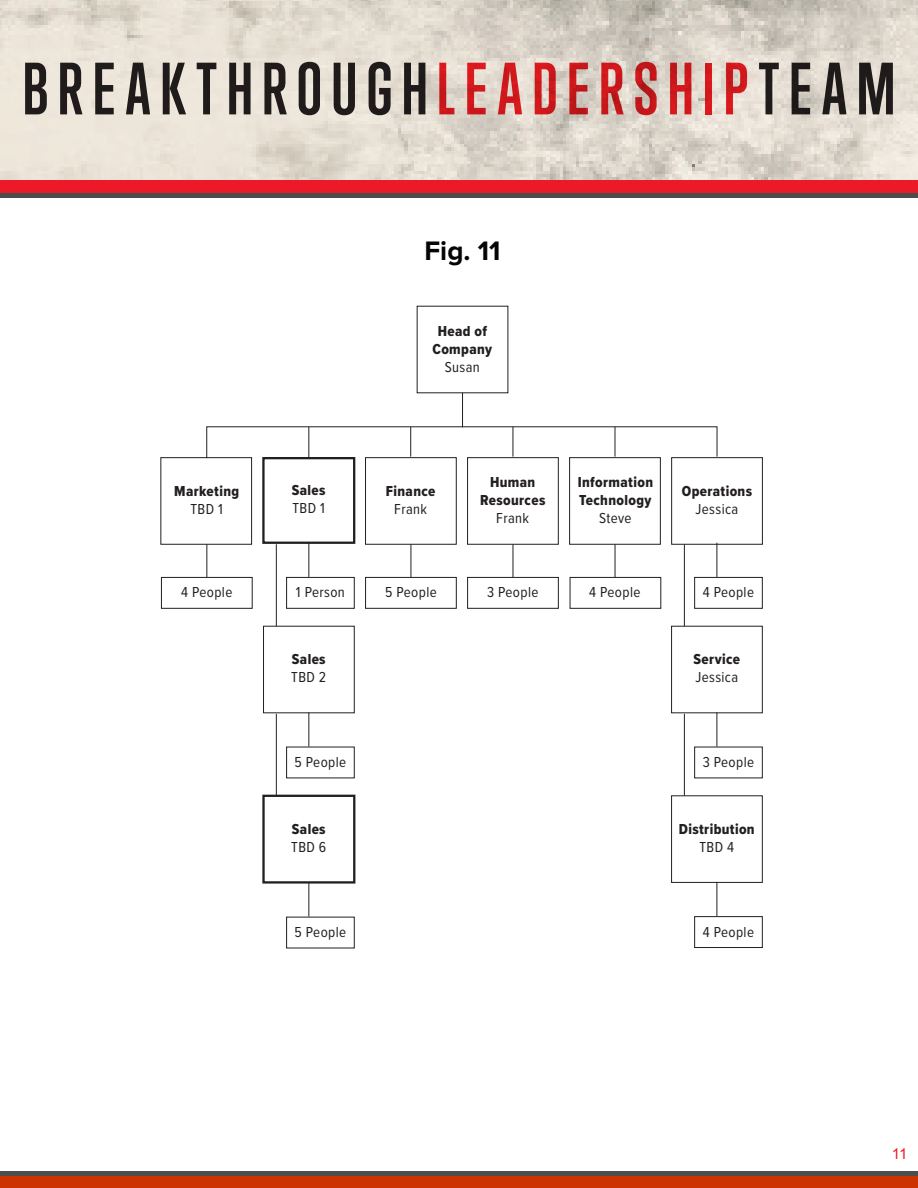
<style>
.page{position:relative;width:918px;height:1188px;background:#fff}
.page>*{position:absolute;margin:0;border:0;box-sizing:border-box;transform-origin:0 0}
.t1{font:700 67.5px "Trump Gothic Pro";letter-spacing:.14em;color:#231f20}
.t2{font:700 27.75px "Proxima Nova";color:#050504}
.t3{font:15px/18px "Proxima Nova Cond Extrabld";letter-spacing:.025em;color:#231f20;text-align:center}
.t4{font:15px "Proxima Nova Cond";letter-spacing:.025em;color:#231f20}
.t5{font:15px "Arial";color:#ee1d23}
.s1{color:#ee1d23}
.s2{font-family:"Proxima Nova Cond"}
</style>
<div class="page">
<svg style="left:0;top:192px;width:918px;height:6px;background:#674447"></svg>
<div style="left:0;top:158px;width:918px;height:34px;background:#ec1a29"></div>
<div style="left:0;top:1171px;width:918px;height:9px;background:#4d4d4d"></div>
<div style="left:0;top:1176px;width:918px;height:12px;background:#cd3301"></div>
<img style="left:0;top:0;width:918px;height:180px">
<div style="left:161px;top:577px;width:92px;height:32px;border:1px solid #231f20"></div>
<div style="left:286px;top:577px;width:69px;height:32px;border:1px solid #231f20"></div>
<div style="left:365px;top:577px;width:92px;height:32px;border:1px solid #231f20"></div>
<div style="left:467px;top:577px;width:92px;height:32px;border:1px solid #231f20"></div>
<div style="left:570px;top:577px;width:91px;height:32px;border:1px solid #231f20"></div>
<div style="left:671px;top:457px;width:92px;height:88px;border:1px solid #231f20"></div>
<div style="left:569px;top:457px;width:92px;height:88px;border:1px solid #231f20"></div>
<div style="left:467px;top:457px;width:92px;height:88px;border:1px solid #231f20"></div>
<div style="left:365px;top:457px;width:92px;height:88px;border:1px solid #231f20"></div>
<div style="left:160px;top:457px;width:92px;height:88px;border:1px solid #231f20"></div>
<div style="left:263px;top:626px;width:92px;height:87px;border:1px solid #231f20"></div>
<svg style="left:206px;top:426px;width:512px;height:33px"></svg>
<hr style="left:615px;top:427px;width:1px;height:30px;background:#231f20">
<hr style="left:513px;top:427px;width:1px;height:30px;background:#231f20">
<hr style="left:410px;top:427px;width:1px;height:30px;background:#231f20">
<hr style="left:308px;top:427px;width:1px;height:31px;background:#231f20">
<hr style="left:462px;top:393px;width:1px;height:34px;background:#231f20">
<hr style="left:206px;top:544px;width:1px;height:33px;background:#231f20">
<hr style="left:276px;top:544px;width:1px;height:82px;background:#231f20">
<hr style="left:411px;top:544px;width:1px;height:33px;background:#231f20">
<hr style="left:513px;top:544px;width:1px;height:33px;background:#231f20">
<hr style="left:615px;top:544px;width:1px;height:33px;background:#231f20">
<div style="left:262px;top:457px;width:93px;height:87px;border:2px solid #231f20"></div>
<hr style="left:308px;top:543px;width:1px;height:34px;background:#231f20">
<div style="left:286px;top:747px;width:69px;height:31px;border:1px solid #231f20"></div>
<div style="left:262px;top:795px;width:93px;height:89px;border:2px solid #231f20"></div>
<hr style="left:276px;top:714px;width:1px;height:82px;background:#231f20">
<hr style="left:308px;top:712px;width:1px;height:35px;background:#231f20">
<div style="left:694px;top:577px;width:69px;height:32px;border:1px solid #231f20"></div>
<div style="left:671px;top:626px;width:92px;height:87px;border:1px solid #231f20"></div>
<hr style="left:684px;top:544px;width:1px;height:82px;background:#231f20">
<hr style="left:716px;top:543px;width:1px;height:34px;background:#231f20">
<div style="left:694px;top:747px;width:69px;height:31px;border:1px solid #231f20"></div>
<hr style="left:684px;top:714px;width:1px;height:82px;background:#231f20">
<hr style="left:716px;top:712px;width:1px;height:35px;background:#231f20">
<div style="left:671px;top:795px;width:92px;height:88px;border:1px solid #231f20"></div>
<div style="left:694px;top:916px;width:69px;height:32px;border:1px solid #231f20"></div>
<hr style="left:716px;top:882px;width:1px;height:34px;background:#231f20">
<div style="left:286px;top:917px;width:69px;height:31px;border:1px solid #231f20"></div>
<hr style="left:308px;top:882px;width:1px;height:35px;background:#231f20">
<h1 class="t1" style="left:22px;top:48px;width:875px">BREAKTHROUGH<span class="s1">LEADERSHIP</span>TEAM</h1>
<p class="t2" style="left:425px;top:238px;width:77px">Fig. 11</p>
<p class="t3" style="left:174px;top:482px;width:66px">Marketing<br><span class="s2">TBD 1</span></p>
<p class="t3" style="left:292px;top:481px;width:35px;text-align:left">Sales<br><span class="s2">TBD 1</span></p>
<p class="t3" style="left:432px;top:322px;width:61px">Head of<br>Company<br><span class="s2">Susan</span></p>
<p class="t3" style="left:386px;top:482px;width:51px">Finance<br><span class="s2">Frank</span></p>
<p class="t3" style="left:480px;top:473px;width:67px">Human<br>Resources<br><span class="s2">Frank</span></p>
<p class="t3" style="left:578px;top:473px;width:77px">Information<br>Technology<br><span class="s2">Steve</span></p>
<p class="t3" style="left:682px;top:482px;width:72px">Operations<br><span class="s2">Jessica</span></p>
<p class="t4" style="left:181px;top:581px;width:53px">4 People</p>
<p class="t4" style="left:296px;top:581px;width:50px">1 Person</p>
<p class="t4" style="left:385px;top:581px;width:53px">5 People</p>
<p class="t4" style="left:487px;top:581px;width:53px">3 People</p>
<p class="t4" style="left:589px;top:581px;width:53px">4 People</p>
<p class="t4" style="left:703px;top:581px;width:53px">4 People</p>
<p class="t3" style="left:291px;top:650px;width:36px;text-align:left">Sales<br><span class="s2">TBD 2</span></p>
<p class="t3" style="left:694px;top:650px;width:48px;text-align:left">Service<br><span class="s2">Jessica</span></p>
<p class="t4" style="left:295px;top:751px;width:53px">5 People</p>
<p class="t4" style="left:703px;top:751px;width:53px">3 People</p>
<p class="t3" style="left:291px;top:820px;width:36px;text-align:left">Sales<br><span class="s2">TBD 6</span></p>
<p class="t3" style="left:679px;top:820px;width:77px">Distribution<br><span class="s2">TBD 4</span></p>
<p class="t4" style="left:295px;top:921px;width:53px">5 People</p>
<p class="t4" style="left:703px;top:920px;width:53px">4 People</p>
<p class="t5" style="left:892px;top:1144px;width:17px">11</p>
</div>
